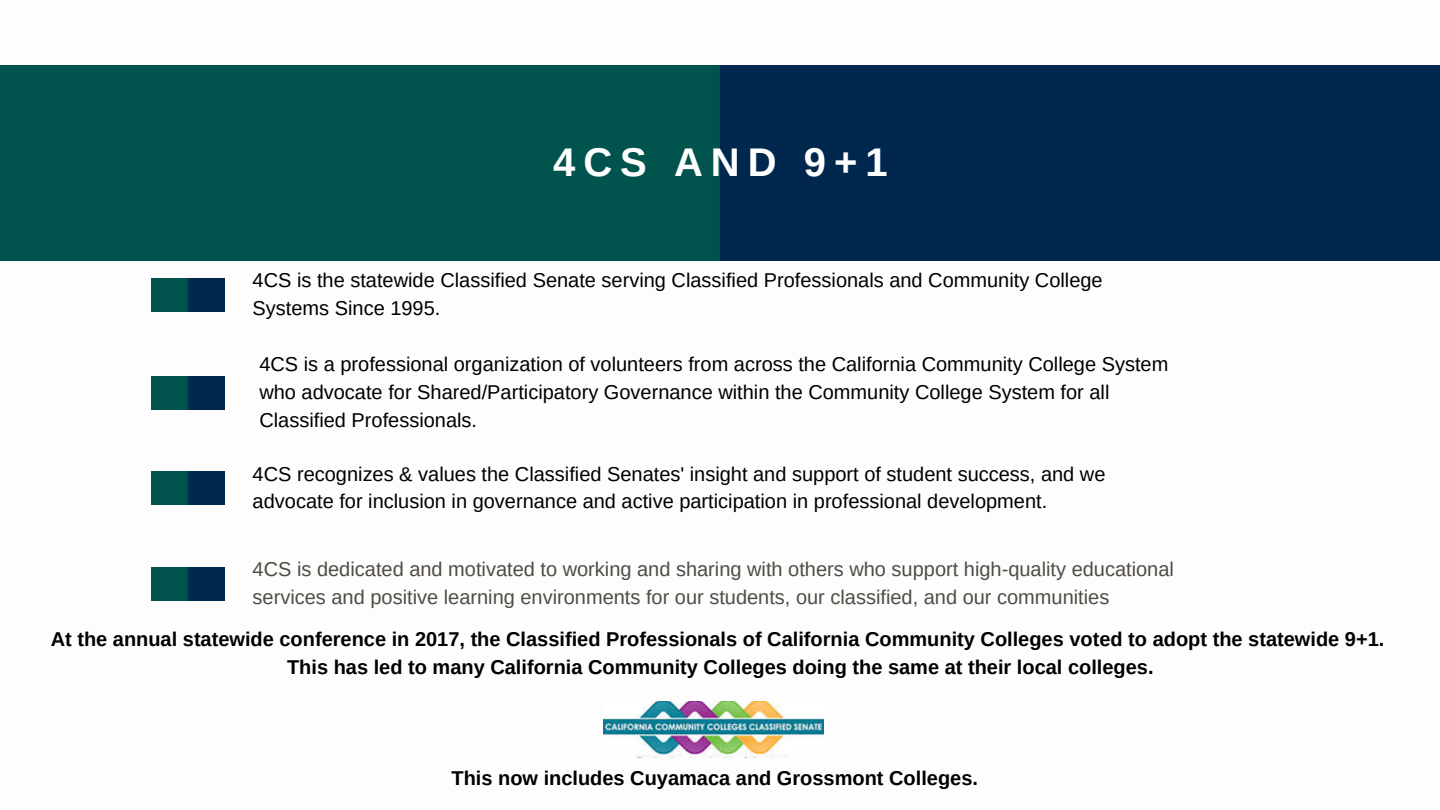
<style>
.page{position:relative;width:1440px;height:810px;background:#fff}
.page>*{position:absolute;margin:0;border:0;box-sizing:border-box;transform-origin:0 0}
.t1{font:700 40px "Arimo";letter-spacing:.2em;color:#fff}
.t2{font:20px/27.8px "Arimo";color:#000}
.t3{font:700 20px/27.8px "Arimo";color:#000;text-align:center}
.t4{font:20px/27.8px "Arimo";color:#504c44}
</style>
<div class="page">
<img style="left:604px;top:701px;width:220px;height:56px">
<img style="left:152px;top:567px;width:73px;height:33px">
<img style="left:152px;top:472px;width:73px;height:33px">
<img style="left:152px;top:376px;width:73px;height:33px">
<img style="left:152px;top:278px;width:73px;height:33px">
<img style="left:0;top:66px;width:1440px;height:195px">
<p class="t1" style="left:553px;top:139px;width:336px">4CS AND 9+1</p>
<p class="t2" style="left:253px;top:266px;width:852px">4CS is the statewide Classified Senate serving Classified Professionals and Community College<br>Systems Since 1995.</p>
<p class="t2" style="left:259px;top:350px;width:910px">4CS is a professional organization of volunteers from across the California Community College System who advocate for Shared/Participatory Governance within the Community College System for all<br>Classified Professionals.</p>
<p class="t2" style="left:253px;top:460px;width:854px">4CS recognizes &amp; values the Classified Senates' insight and support of student success, and we advocate for inclusion in governance and active participation in professional development.</p>
<p class="t4" style="left:253px;top:555px;width:923px">4CS is dedicated and motivated to working and sharing with others who support high-quality educational services and positive learning environments for our students, our classified, and our communities</p>
<p class="t3" style="left:51px;top:625px;width:1335px">At the annual statewide conference in 2017, the Classified Professionals of California Community Colleges voted to adopt the statewide 9+1.<br>This has led to many California Community Colleges doing the same at their local colleges.</p>
<h1 class="t3" style="left:451px;top:764px;width:528px">This now includes Cuyamaca and Grossmont Colleges.</h1>
</div>
